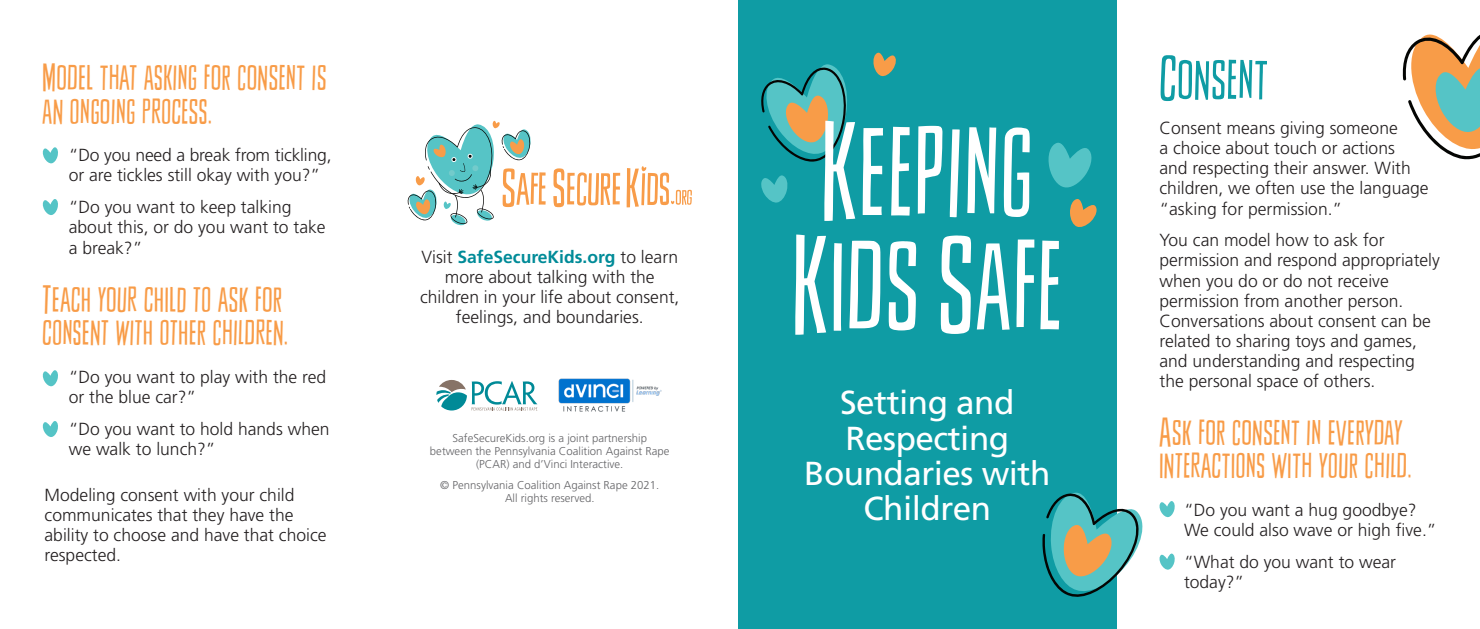
<style>
.page{position:relative;width:1480px;height:629px;background:#fff}
.page>*{position:absolute;margin:0;border:0;box-sizing:border-box;transform-origin:0 0}
.t1{font:119px/113.8px "Sheldon Feather";letter-spacing:.01em;color:#fff}
.t2{font:52.5px "Sheldon Feather";color:#0f9ca4}
.t3{font:33.25px/33.2px "Sheldon Feather";letter-spacing:.015em;color:#f89c48}
.t4{font:33.25px/35px "Frutiger LT Std";letter-spacing:-.015em;color:#fff;text-align:center}
.t5{font:300 17.5px/20.1px "Frutiger LT Std";color:#231f20}
.t6{font:300 11.38px/13.1px "Frutiger LT Std";color:#636366;text-align:center}
.s1{font-size:38.5px}
.s2{font-weight:700;color:#008b98}
.s3{font-size:131.25px}
.s4{font-size:61.25px}
.s5{font-size:40.25px}
</style>
<div class="page">
<div style="left:738px;top:0;width:379px;height:629px;background:#0f9ca4"></div>
<svg style="left:761px;top:64px;width:86px;height:98px"></svg>
<svg style="left:1402px;top:34px;width:78px;height:125px"></svg>
<svg style="left:1042px;top:492px;width:101px;height:105px"></svg>
<svg style="left:1048px;top:142px;width:44px;height:46px"></svg>
<svg style="left:761px;top:175px;width:27px;height:28px"></svg>
<svg style="left:436px;top:380px;width:101px;height:30px"></svg>
<svg style="left:408px;top:121px;width:137px;height:104px"></svg>
<svg style="left:553px;top:168px;width:67px;height:39px"></svg>
<svg style="left:626px;top:166px;width:66px;height:41px"></svg>
<svg style="left:873px;top:52px;width:23px;height:25px"></svg>
<svg style="left:1070px;top:199px;width:27px;height:28px"></svg>
<svg style="left:42px;top:370px;width:16px;height:16px"></svg>
<svg style="left:42px;top:147px;width:16px;height:17px"></svg>
<svg style="left:42px;top:199px;width:16px;height:16px"></svg>
<svg style="left:42px;top:421px;width:16px;height:16px"></svg>
<svg style="left:1159px;top:501px;width:16px;height:16px"></svg>
<svg style="left:1159px;top:553px;width:16px;height:17px"></svg>
<img style="left:558px;top:378px;width:104px;height:34px">
<p class="t3" style="left:43px;top:62px;width:285px"><span class="s1">M</span>ODEL THAT ASKING FOR CONSENT IS<br>AN ONGOING PROCESS.</p>
<p class="t5" style="left:69px;top:145px;width:264px">“Do you need a break from tickling, or are tickles still okay with you?”</p>
<p class="t5" style="left:69px;top:197px;width:258px">“Do you want to keep talking about this, or do you want to take a break?”</p>
<p class="t3" style="left:43px;top:284px;width:247px"><span class="s1">T</span>EACH YOUR CHILD TO ASK FOR<br>CONSENT WITH OTHER CHILDREN.</p>
<p class="t5" style="left:69px;top:367px;width:259px">“Do you want to play with the red or the blue car?”</p>
<p class="t5" style="left:69px;top:419px;width:262px">“Do you want to hold hands when we walk to lunch?”</p>
<p class="t5" style="left:45px;top:485px;width:283px">Modeling consent with your child communicates that they have the ability to choose and have that choice respected.</p>
<p class="t5" style="left:420px;top:247px;width:261px;text-align:center">Visit <span class="s2">SafeSecureKids.org</span> to learn more about talking with the children in your life about consent, feelings, and boundaries.</p>
<p class="t6" style="left:430px;top:431px;width:241px">SafeSecureKids.org is a joint partnership between the Pennsylvania Coalition Against Rape (PCAR) and d’Vinci Interactive.</p>
<p class="t6" style="left:440px;top:478px;width:220px">© Pennsylvania Coalition Against Rape 2021.<br>All rights reserved.</p>
<p class="t1" style="left:792px;top:118px;width:272px"><span class="s3">K</span>EEPING<br><span class="s3">K</span>IDS <span class="s3">S</span>AFE</p>
<p class="t4" style="left:804px;top:385px;width:248px">Setting and<br>Respecting<br>Boundaries with<br>Children</p>
<p class="t2" style="left:1159px;top:52px;width:110px"><span class="s4">C</span>ONSENT</p>
<p class="t5" style="left:1159px;top:118px;width:271px">Consent means giving someone<br>a choice about touch or actions<br>and respecting their answer. With children, we often use the language “asking for permission.”</p>
<p class="t5" style="left:1159px;top:230px;width:282px">You can model how to ask for permission and respond appropriately when you do or do not receive permission from another person.<br>Conversations about consent can be related to sharing toys and games, and understanding and respecting the personal space of others.</p>
<p class="t3" style="left:1159px;top:417px;width:254px"><span class="s5">A</span>SK FOR CONSENT IN EVERYDAY<br>INTERACTIONS WITH YOUR CHILD.</p>
<p class="t5" style="left:1184px;top:500px;width:254px">“Do you want a hug goodbye?<br>We could also wave or high five.”</p>
<p class="t5" style="left:1184px;top:552px;width:213px">“What do you want to wear today?”</p>
</div>
